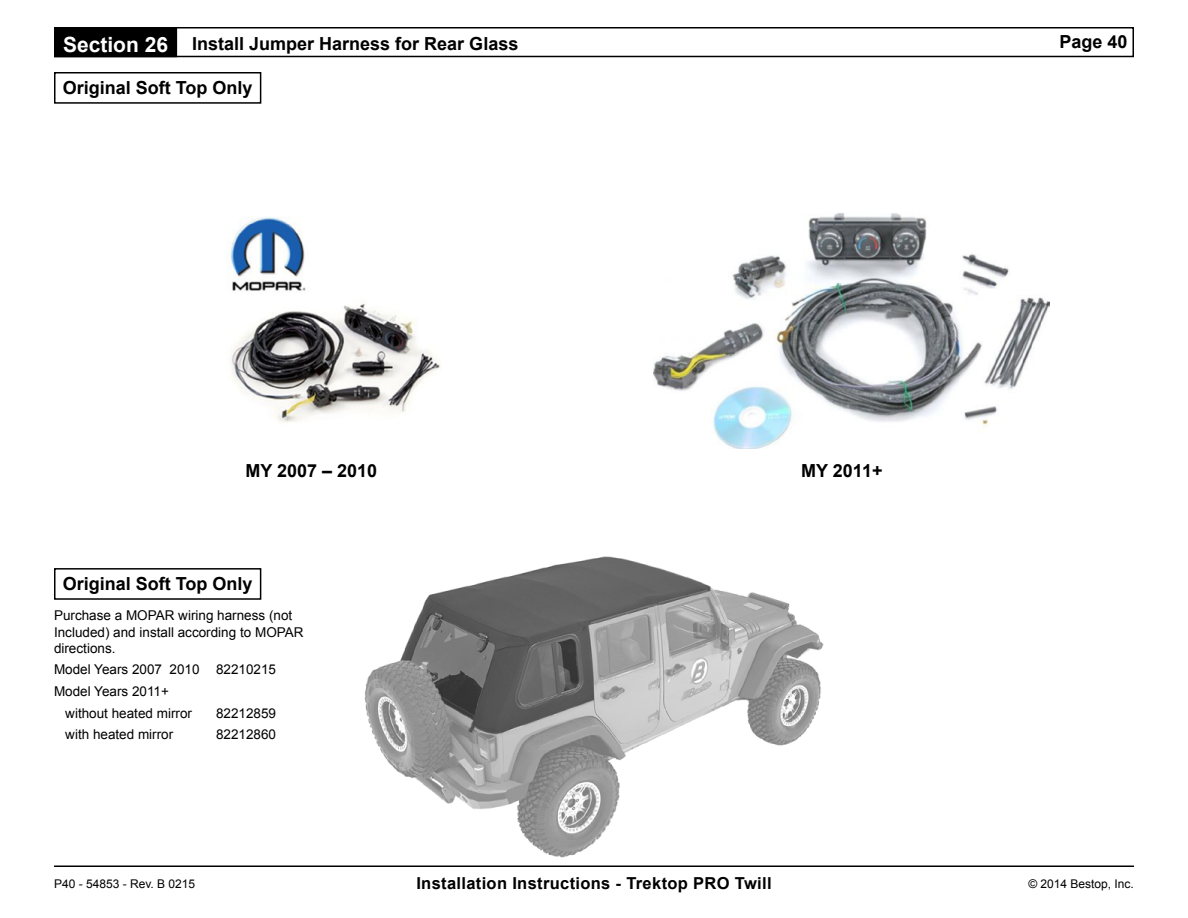
<style>
.page{position:relative;width:1188px;height:918px;background:#fff}
.page>*{position:absolute;margin:0;border:0;box-sizing:border-box;transform-origin:0 0}
.t1{font:700 21px "Arial";color:#fff}
.t2{font:700 18px "Arial";color:#000}
.t3{font:700 16.5px "Arial";letter-spacing:.02em;color:#000}
.Body_Text{font:13.5px/16.2px "Arial";color:#000}
.t4{font:12px "Arial";color:#000}
</style>
<div class="page">
<hr style="left:54px;top:866px;width:1080px;height:1px;background:#000">
<div style="left:54px;top:27px;width:1080px;height:30px;border:2px solid #000"></div>
<div style="left:55px;top:28px;width:121px;height:28px;background:#000"></div>
<div style="left:54px;top:27px;width:123px;height:30px;border:2px solid #000"></div>
<img style="left:364px;top:556px;width:460px;height:302px">
<div style="left:54px;top:72px;width:207px;height:32px;border:2px solid #000"></div>
<div style="left:54px;top:568px;width:207px;height:32px;border:2px solid #000"></div>
<img style="left:228px;top:217px;width:212px;height:205px">
<img style="left:653px;top:213px;width:396px;height:235px">
<p class="t1" style="left:63px;top:30px;width:107px">Section 26</p>
<p class="t2" style="left:192px;top:32px;width:328px">Install Jumper Harness for Rear Glass</p>
<h2 class="t2" style="left:1059px;top:29px;width:70px">Page 40</h2>
<p class="t2" style="left:63px;top:76px;width:191px">Original Soft Top Only</p>
<p class="t2" style="left:245px;top:459px;width:133px">MY 2007 – 2010</p>
<p class="t2" style="left:801px;top:459px;width:83px">MY 2011+</p>
<p class="t2" style="left:63px;top:572px;width:191px">Original Soft Top Only</p>
<p class="Body_Text" style="left:54px;top:608px;width:251px">Purchase a MOPAR wiring harness (not<br>Included) and install according to MOPAR directions.</p>
<p class="Body_Text" style="left:54px;top:662px;width:224px">Model Years 2007 2010 82210215</p>
<p class="Body_Text" style="left:54px;top:683px;width:116px">Model Years 2011+</p>
<p class="Body_Text" style="left:65px;top:705px;width:128px">without heated mirror</p>
<p class="Body_Text" style="left:216px;top:705px;width:62px">82212859</p>
<p class="Body_Text" style="left:65px;top:726px;width:110px">with heated mirror</p>
<p class="Body_Text" style="left:216px;top:726px;width:62px">82212860</p>
<p class="t4" style="left:54px;top:876px;width:143px">P40 - 54853 - Rev. B 0215</p>
<p class="t3" style="left:416px;top:872px;width:357px">Installation Instructions - Trektop PRO Twill</p>
<p class="t4" style="left:1028px;top:876px;width:107px">© 2014 Bestop, Inc.</p>
</div>
